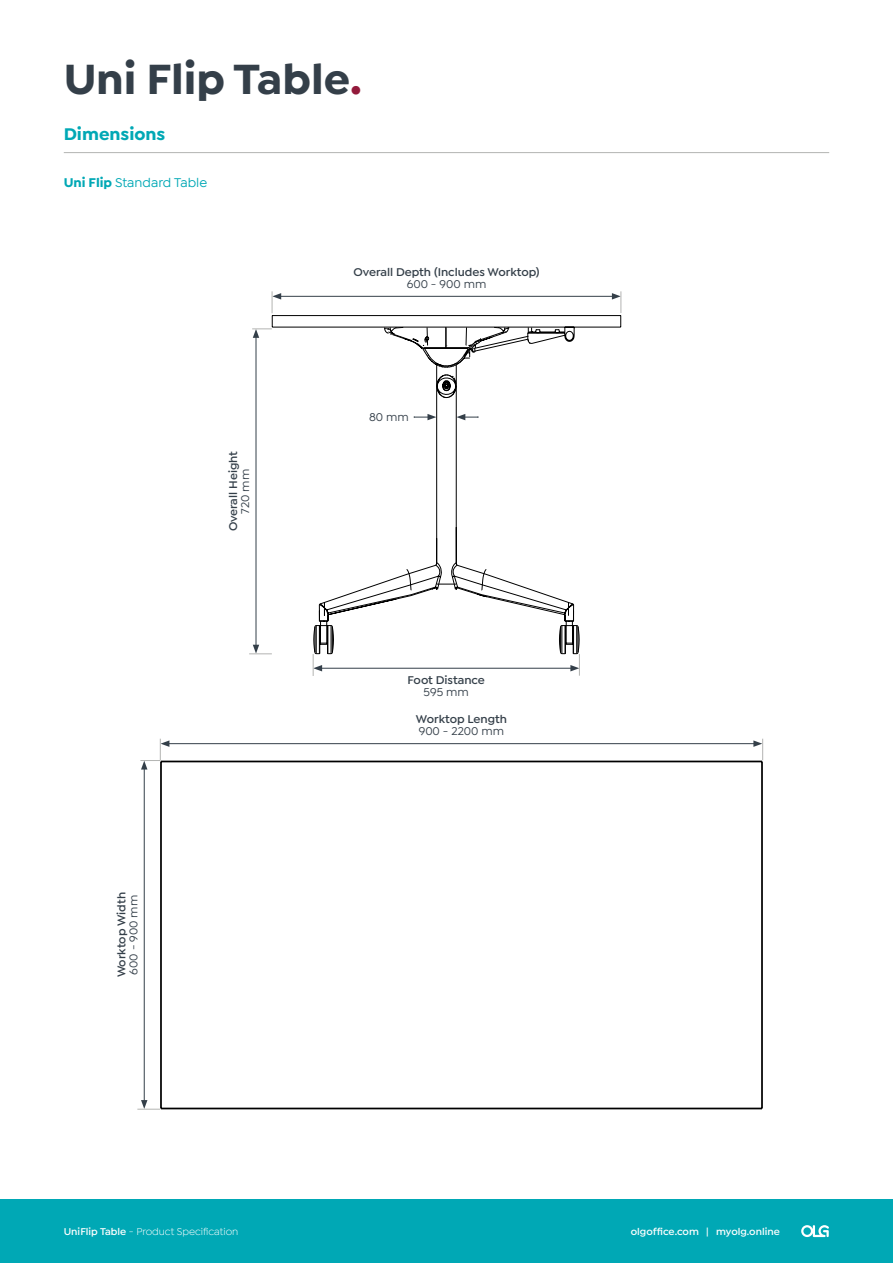
<style>
.page{position:relative;width:893px;height:1263px;background:#fff}
.page>*{position:absolute;margin:0;border:0;box-sizing:border-box;transform-origin:0 0}
.t1{font:700 45px "Isidora Sans";color:#343f49}
.t2{font:700 18px "Isidora Sans";color:#00a8b5}
.t3{font:500 13.5px "Isidora Sans";color:#00a8b5}
.t4{font:600 12px "Isidora Sans";color:#343f49}
.t5{font:500 12px "Isidora Sans";color:#343f49}
.t6{font:10.5px "Isidora Sans";color:#fff}
.t7{font:600 10.5px "Isidora Sans";color:#fff}
.s1{color:#931a3b}
.s2{font-weight:700}
.s3{font-weight:600}
</style>
<div class="page">
<svg style="left:271px;top:315px;width:350px;height:14px"></svg>
<svg style="left:314px;top:327px;width:265px;height:327px"></svg>
<hr style="left:161px;top:761px;width:601px;height:1px;background:#000">
<hr style="left:161px;top:1107px;width:601px;height:2px;background:#000">
<hr style="left:761px;top:761px;width:2px;height:347px;background:#000">
<hr style="left:160px;top:761px;width:2px;height:347px;background:#000">
<hr style="left:64px;top:152px;width:765px;height:1px;background:#b3b4b2">
<hr style="left:256px;top:335px;width:1px;height:312px;background:#343f49">
<svg style="left:252px;top:329px;width:20px;height:9px"></svg>
<svg style="left:249px;top:645px;width:23px;height:10px"></svg>
<hr style="left:279px;top:296px;width:335px;height:1px;background:#343f49">
<svg style="left:612px;top:291px;width:10px;height:22px"></svg>
<svg style="left:272px;top:291px;width:9px;height:22px"></svg>
<svg style="left:383px;top:326px;width:192px;height:250px"></svg>
<hr style="left:167px;top:743px;width:589px;height:1px;background:#343f49">
<svg style="left:753px;top:739px;width:10px;height:21px"></svg>
<hr style="left:320px;top:668px;width:253px;height:1px;background:#343f49">
<svg style="left:570px;top:654px;width:10px;height:22px"></svg>
<svg style="left:313px;top:654px;width:9px;height:22px"></svg>
<hr style="left:144px;top:767px;width:1px;height:335px;background:#343f49">
<svg style="left:140px;top:739px;width:29px;height:30px"></svg>
<svg style="left:137px;top:1100px;width:23px;height:10px"></svg>
<div style="left:0;top:1199px;width:893px;height:64px;background:#00a8b5"></div>
<svg style="left:801px;top:1225px;width:28px;height:12px"></svg>
<h1 class="t1" style="left:64px;top:52px;width:299px">Uni Flip Table<span class="s1">.</span></h1>
<h2 class="t2" style="left:64px;top:123px;width:103px">Dimensions</h2>
<p class="t3" style="left:64px;top:175px;width:145px"><span class="s2">Uni Flip</span> Standard Table</p>
<p class="t4" style="left:354px;top:265px;width:188px">Overall Depth (Includes Worktop)</p>
<p class="t5" style="left:407px;top:277px;width:81px">600 - 900 mm</p>
<p class="t4" style="left:226px;top:531px;width:82px;rotate:-90deg">Overall Height</p>
<p class="t5" style="left:238px;top:514px;width:46px;rotate:-90deg">720 mm</p>
<p class="t4" style="left:114px;top:977px;width:87px;rotate:-90deg">Worktop Width</p>
<p class="t5" style="left:127px;top:974px;width:81px;rotate:-90deg">600 - 900 mm</p>
<p class="t5" style="left:369px;top:410px;width:41px">80 mm</p>
<p class="t4" style="left:408px;top:673px;width:79px">Foot Distance</p>
<p class="t5" style="left:424px;top:685px;width:47px">595 mm</p>
<p class="t4" style="left:416px;top:712px;width:93px">Worktop Length</p>
<p class="t5" style="left:419px;top:724px;width:87px">900 - 2200 mm</p>
<p class="t6" style="left:64px;top:1225px;width:176px"><span class="s3">UniFlip Table</span> - Product Specification</p>
<p class="t7" style="left:631px;top:1225px;width:151px">olgoffice.com | myolg.online</p>
</div>
